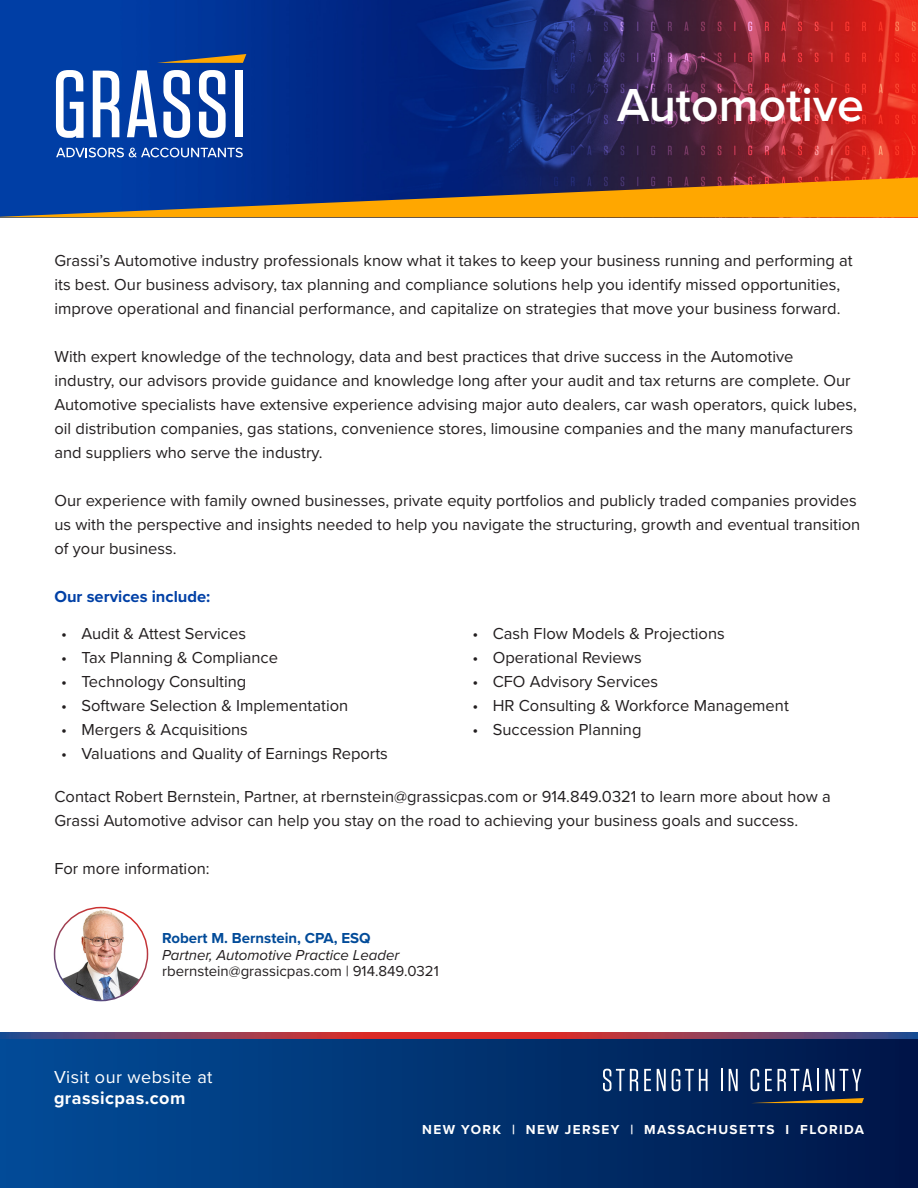
<style>
.page{position:relative;width:918px;height:1188px;background:#fff}
.page>*{position:absolute;margin:0;border:0;box-sizing:border-box;transform-origin:0 0}
.t1{font:600 48px "Proxima Nova";color:#fff}
.t2{font:18px "Proxima Nova";letter-spacing:.025em;color:#fff}
.t3{font:700 18px "Proxima Nova";letter-spacing:.025em;color:#fff}
.t4{font:16.5px/24px "Proxima Nova";color:#231f20}
.t5{font:700 16.5px "Proxima Nova";color:#0040a6}
.t6{font:15px "Proxima Nova";color:#231f20}
.t7{font:italic 15px "Proxima Nova";color:#231f20}
.t8{font:700 15px "Proxima Nova";color:#024b99}
.t9{font:700 13.5px "Proxima Nova";letter-spacing:.1em;color:#fff}
</style>
<div class="page">
<svg style="left:0;top:1033px;width:918px;height:7px;background:#813a57"></svg>
<div style="left:0;top:1040px;width:918px;height:148px;background:linear-gradient(to right,#024d99,#001748)"></div>
<svg style="left:603px;top:1069px;width:35px;height:22px"></svg>
<svg style="left:644px;top:1069px;width:7px;height:22px"></svg>
<svg style="left:657px;top:1069px;width:9px;height:22px"></svg>
<svg style="left:672px;top:1069px;width:36px;height:22px"></svg>
<hr style="left:721px;top:1069px;width:2px;height:22px;background:#fff">
<svg style="left:729px;top:1069px;width:9px;height:22px"></svg>
<svg style="left:751px;top:1069px;width:8px;height:22px"></svg>
<svg style="left:765px;top:1069px;width:7px;height:22px"></svg>
<svg style="left:778px;top:1069px;width:34px;height:22px"></svg>
<hr style="left:817px;top:1069px;width:2px;height:22px;background:#fff">
<svg style="left:826px;top:1069px;width:35px;height:22px"></svg>
<svg style="left:751px;top:1098px;width:113px;height:5px"></svg>
<img style="left:0;top:0;width:918px;height:177px">
<svg style="left:0;top:177px;width:918px;height:40px;background:#856a43"></svg>
<svg style="left:157px;top:54px;width:89px;height:9px"></svg>
<svg style="left:93px;top:71px;width:26px;height:66px"></svg>
<svg style="left:127px;top:70px;width:30px;height:67px"></svg>
<svg style="left:163px;top:70px;width:27px;height:68px"></svg>
<svg style="left:199px;top:70px;width:27px;height:68px"></svg>
<div style="left:235px;top:71px;width:7px;height:66px;background:#fff"></div>
<svg style="left:56px;top:70px;width:28px;height:68px"></svg>
<svg style="left:56px;top:148px;width:187px;height:9px"></svg>
<img style="left:55px;top:908px;width:93px;height:93px;border-radius:46px">
<div style="left:54px;top:907px;width:94px;height:94px;border:2px solid #fff;border-radius:50%"></div>
<h1 class="t1" style="left:617px;top:69px;width:248px">Automotive</h1>
<p class="t4" style="left:54px;top:248px;width:800px">Grassi’s Automotive industry professionals know what it takes to keep your business running and performing at its best. Our business advisory, tax planning and compliance solutions help you identify missed opportunities, improve operational and financial performance, and capitalize on strategies that move your business forward.</p>
<p class="t4" style="left:54px;top:344px;width:804px">With expert knowledge of the technology, data and best practices that drive success in the Automotive industry, our advisors provide guidance and knowledge long after your audit and tax returns are complete. Our Automotive specialists have extensive experience advising major auto dealers, car wash operators, quick lubes, oil distribution companies, gas stations, convenience stores, limousine companies and the many manufacturers and suppliers who serve the industry.</p>
<p class="t4" style="left:54px;top:488px;width:807px">Our experience with family owned businesses, private equity portfolios and publicly traded companies provides us with the perspective and insights needed to help you navigate the structuring, growth and eventual transition of your business.</p>
<p class="t5" style="left:54px;top:584px;width:157px">Our services include:</p>
<p class="t4" style="left:472px;top:621px;width:254px">• Cash Flow Models &amp; Projections</p>
<p class="t4" style="left:472px;top:645px;width:171px">• Operational Reviews</p>
<p class="t4" style="left:472px;top:669px;width:187px">• CFO Advisory Services</p>
<p class="t4" style="left:472px;top:693px;width:318px">• HR Consulting &amp; Workforce Management</p>
<p class="t4" style="left:472px;top:717px;width:171px">• Succession Planning</p>
<p class="t4" style="left:61px;top:621px;width:186px">• Audit &amp; Attest Services</p>
<p class="t4" style="left:61px;top:645px;width:218px">• Tax Planning &amp; Compliance</p>
<p class="t4" style="left:61px;top:669px;width:187px">• Technology Consulting</p>
<p class="t4" style="left:61px;top:693px;width:289px">• Software Selection &amp; Implementation</p>
<p class="t4" style="left:61px;top:717px;width:188px">• Mergers &amp; Acquisitions</p>
<p class="t4" style="left:61px;top:741px;width:328px">• Valuations and Quality of Earnings Reports</p>
<p class="t4" style="left:54px;top:784px;width:778px">Contact Robert Bernstein, Partner, at rbernstein@grassicpas.com or 914.849.0321 to learn more about how a<br>Grassi Automotive advisor can help you stay on the road to achieving your business goals and success.</p>
<p class="t4" style="left:54px;top:856px;width:157px">For more information:</p>
<p class="t8" style="left:162px;top:927px;width:210px">Robert M. Bernstein, CPA, ESQ</p>
<p class="t7" style="left:162px;top:944px;width:239px">Partner, Automotive Practice Leader</p>
<p class="t6" style="left:162px;top:960px;width:278px">rbernstein@grassicpas.com | 914.849.0321</p>
<p class="t2" style="left:54px;top:1063px;width:160px">Visit our website at</p>
<p class="t3" style="left:54px;top:1084px;width:133px">grassicpas.com</p>
<p class="t9" style="left:422px;top:1119px;width:443px">NEW YORK | NEW JERSEY | MASSACHUSETTS I FLORIDA</p>
</div>
